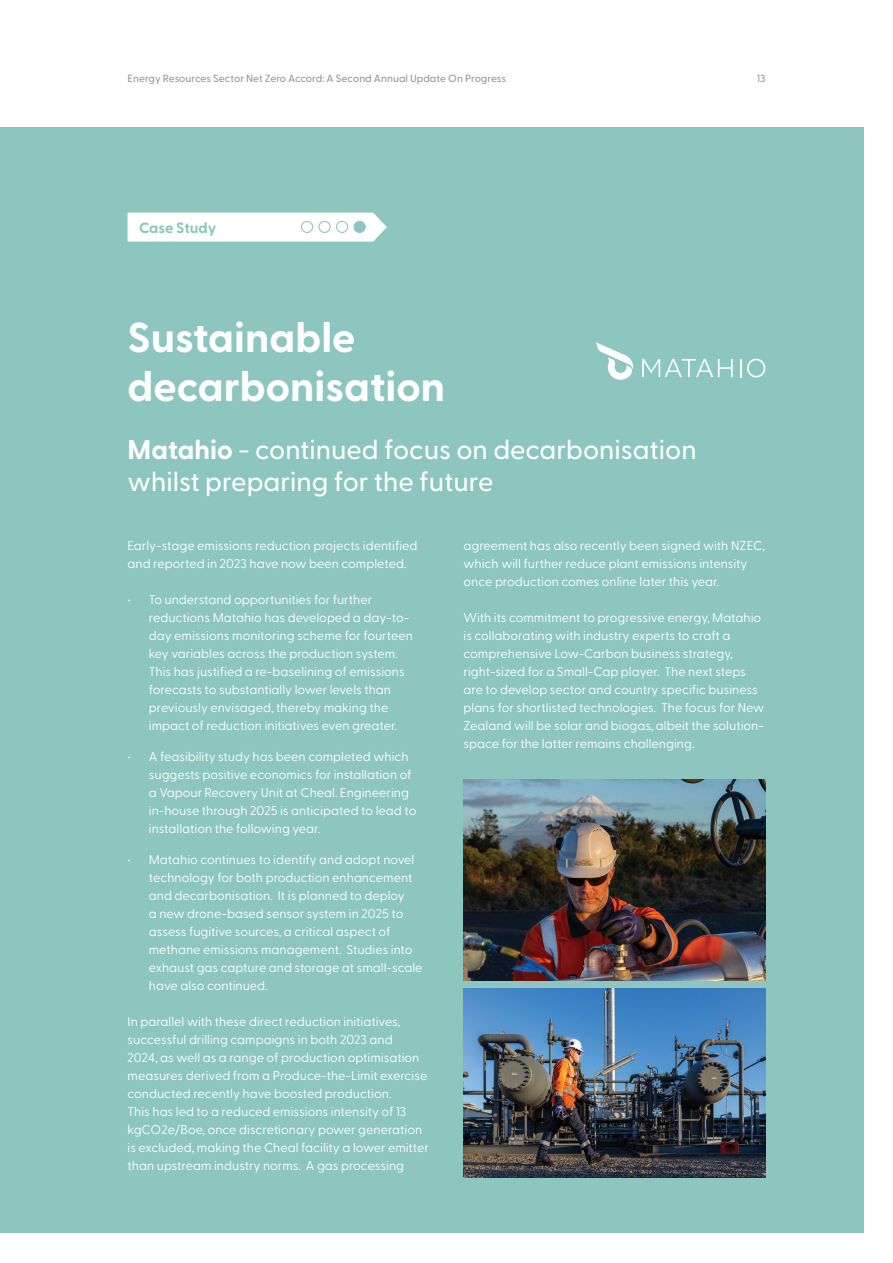
<style>
.page{position:relative;width:893px;height:1263px;background:#fff}
.page>*{position:absolute;margin:0;border:0;box-sizing:border-box;transform-origin:0 0}
.t1{font:700 42px/49.5px "Greycliff CF";color:#fff}
.t2{font:500 27px/31.5px "Greycliff CF";color:#fff}
.t3{font:700 15px "Greycliff CF";color:#8dc6bf}
.t4{font:12.75px/18px "Greycliff CF";color:#fff}
.t5{font:500 10.5px "Greycliff CF";color:#939598}
.s1{font-weight:700}
</style>
<div class="page">
<div style="left:0;top:128px;width:863px;height:1105px;background:#8dc6bf"></div>
<svg style="left:128px;top:213px;width:259px;height:29px;background:#f9fcfb"></svg>
<div style="left:354px;top:221px;width:11px;height:11px;background:#8dc6bf;border-radius:50%"></div>
<div style="left:354px;top:221px;width:12px;height:12px;border:1px solid #8dc6bf;border-radius:50%"></div>
<div style="left:337px;top:221px;width:11px;height:11px;background:#fff;border-radius:50%"></div>
<div style="left:336px;top:221px;width:12px;height:12px;border:1px solid #8dc6bf;border-radius:50%"></div>
<div style="left:319px;top:221px;width:11px;height:11px;background:#fff;border-radius:50%"></div>
<div style="left:318px;top:221px;width:13px;height:12px;border:1px solid #8dc6bf;border-radius:50%"></div>
<div style="left:301px;top:221px;width:12px;height:11px;background:#fff;border-radius:50%"></div>
<div style="left:301px;top:221px;width:12px;height:12px;border:1px solid #8dc6bf;border-radius:50%"></div>
<svg style="left:596px;top:342px;width:37px;height:38px"></svg>
<svg style="left:642px;top:359px;width:91px;height:18px"></svg>
<svg style="left:740px;top:359px;width:1px;height:18px"></svg>
<svg style="left:747px;top:359px;width:18px;height:18px"></svg>
<img style="left:463px;top:780px;width:302px;height:200px">
<img style="left:463px;top:989px;width:302px;height:188px">
<p class="t5" style="left:128px;top:70px;width:380px">Energy Resources Sector Net Zero Accord: A Second Annual Update On Progress</p>
<p class="t5" style="left:757px;top:70px;width:10px">13</p>
<p class="t3" style="left:139px;top:216px;width:79px">Case Study</p>
<h1 class="t1" style="left:128px;top:310px;width:319px">Sustainable decarbonisation</h1>
<h2 class="t2" style="left:128px;top:432px;width:571px"><span class="s1">Matahio</span> - continued focus on decarbonisation whilst preparing for the future</h2>
<p class="t4" style="left:128px;top:536px;width:292px">Early-stage emissions reduction projects identified and reported in 2023 have now been completed.</p>
<p class="t4" style="left:149px;top:590px;width:266px;text-indent:-21px">• To understand opportunities for further reductions Matahio has developed a day-to&shy;day emissions monitoring scheme for fourteen key variables across the production system.<br>This has justified a re-baselining of emissions forecasts to substantially lower levels than previously envisaged, thereby making the impact of reduction initiatives even greater.</p>
<p class="t4" style="left:149px;top:746px;width:269px;text-indent:-21px">• A feasibility study has been completed which suggests positive economics for installation of a Vapour Recovery Unit at Cheal. Engineering in-house through 2025 is anticipated to lead to installation the following year.</p>
<p class="t4" style="left:149px;top:849px;width:275px;text-indent:-21px">• Matahio continues to identify and adopt novel technology for both production enhancement and decarbonisation. It is planned to deploy<br>a new drone-based sensor system in 2025 to assess fugitive sources, a critical aspect of methane emissions management. Studies into exhaust gas capture and storage at small-scale have also continued.</p>
<p class="t4" style="left:128px;top:1011px;width:303px">In parallel with these direct reduction initiatives, successful drilling campaigns in both 2023 and<br>2024, as well as a range of production optimisation measures derived from a Produce-the-Limit exercise conducted recently have boosted production.<br>This has led to a reduced emissions intensity of 13 kgCO2e/Boe, once discretionary power generation is excluded, making the Cheal facility a lower emitter than upstream industry norms. A gas processing</p>
<p class="t4" style="left:463px;top:536px;width:303px">agreement has also recently been signed with NZEC, which will further reduce plant emissions intensity once production comes online later this year.</p>
<p class="t4" style="left:463px;top:608px;width:302px">With its commitment to progressive energy, Matahio is collaborating with industry experts to craft a comprehensive Low-Carbon business strategy, right-sized for a Small-Cap player. The next steps are to develop sector and country specific business plans for shortlisted technologies. The focus for New Zealand will be solar and biogas, albeit the solution&shy;space for the latter remains challenging.</p>
</div>
